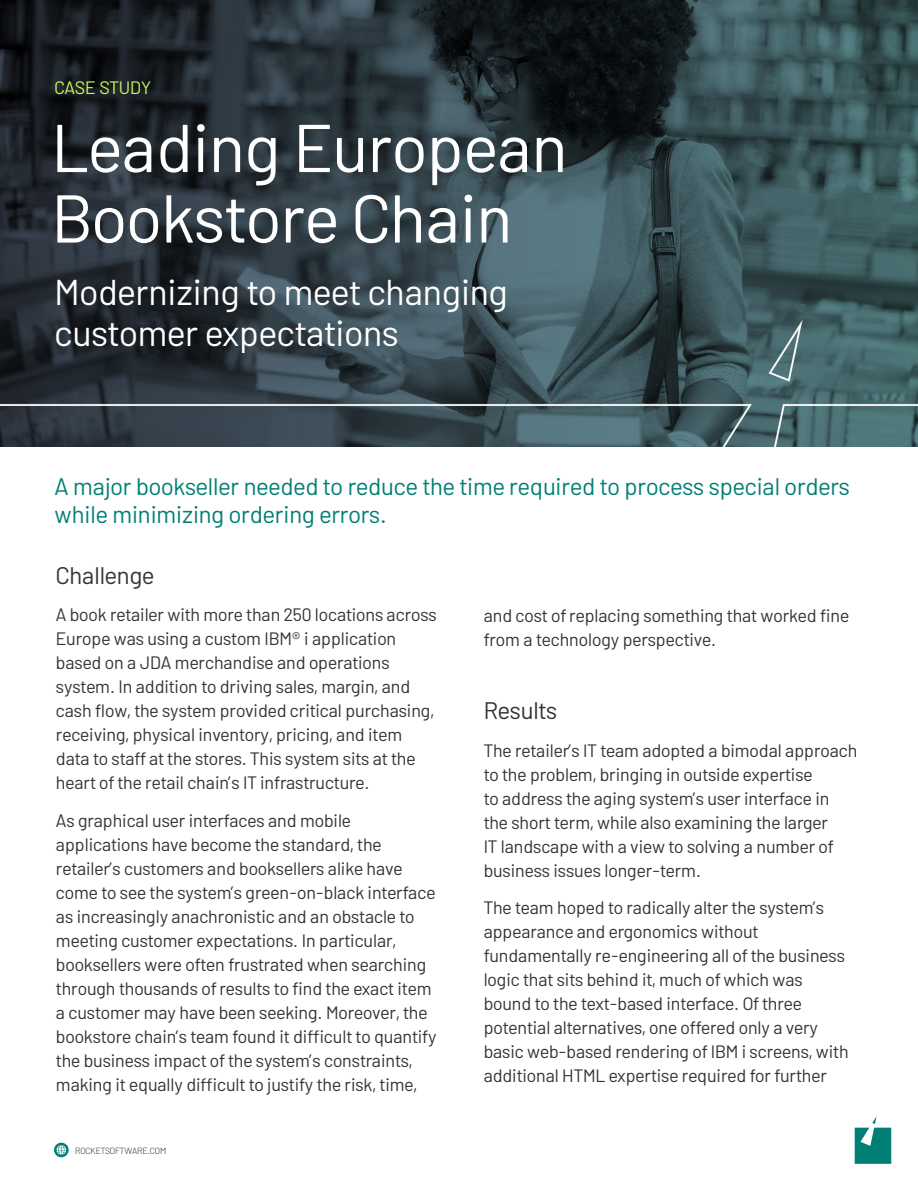
<style>
.page{position:relative;width:918px;height:1188px;background:#fff}
.page>*{position:absolute;margin:0;border:0;box-sizing:border-box;transform-origin:0 0}
.t1{font:67.5px/70.5px "Barlow";letter-spacing:-.005em;color:#fff}
.t2{font:36px/40.5px "Barlow";letter-spacing:-.005em;color:#fff}
.t3{font:24px/28.5px "Barlow";letter-spacing:-.005em;color:#017f75}
.t4{font:24px "Barlow";letter-spacing:-.005em;color:#333}
.t5{font:18px/24px "Barlow";letter-spacing:-.005em;color:#333}
.t6{font:18px "Barlow";color:#c9f95a}
.t7{font:300 9px "Barlow";letter-spacing:-.015em;color:#333}
</style>
<div class="page">
<img style="left:0;top:0;width:918px;height:447px">
<svg style="left:855px;top:1116px;width:36px;height:48px"></svg>
<svg style="left:54px;top:1143px;width:15px;height:14px"></svg>
<p class="t6" style="left:55px;top:74px;width:98px">CASE STUDY</p>
<p class="t1" style="left:52px;top:107px;width:518px">Leading European<br>Bookstore Chain</p>
<p class="t2" style="left:55px;top:269px;width:455px">Modernizing to meet changing customer expectations</p>
<p class="t3" style="left:55px;top:470px;width:797px">A major bookseller needed to reduce the time required to process special orders while minimizing ordering errors.</p>
<p class="t4" style="left:56px;top:558px;width:100px">Challenge</p>
<p class="t5" style="left:56px;top:602px;width:382px">A book retailer with more than 250 locations across Europe was using a custom IBM® i application based on a JDA merchandise and operations system. In addition to driving sales, margin, and cash flow, the system provided critical purchasing, receiving, physical inventory, pricing, and item data to staff at the stores. This system sits at the heart of the retail chain’s IT infrastructure.</p>
<p class="t5" style="left:56px;top:807px;width:382px">As graphical user interfaces and mobile applications have become the standard, the retailer’s customers and booksellers alike have come to see the system’s green-on-black interface as increasingly anachronistic and an obstacle to meeting customer expectations. In particular, booksellers were often frustrated when searching through thousands of results to find the exact item a customer may have been seeking. Moreover, the bookstore chain’s team found it difficult to quantify the business impact of the system’s constraints, making it equally difficult to justify the risk, time,</p>
<p class="t7" style="left:75px;top:1145px;width:92px">ROCKETSOFTWARE.COM</p>
<p class="t5" style="left:484px;top:602px;width:367px">and cost of replacing something that worked fine from a technology perspective.</p>
<p class="t4" style="left:484px;top:693px;width:75px">Results</p>
<p class="t5" style="left:484px;top:737px;width:375px">The retailer’s IT team adopted a bimodal approach to the problem, bringing in outside expertise<br>to address the aging system’s user interface in the short term, while also examining the larger<br>IT landscape with a view to solving a number of business issues longer-term.</p>
<p class="t5" style="left:484px;top:895px;width:367px">The team hoped to radically alter the system’s appearance and ergonomics without fundamentally re-engineering all of the business logic that sits behind it, much of which was bound to the text-based interface. Of three potential alternatives, one offered only a very basic web-based rendering of IBM i screens, with additional HTML expertise required for further</p>
</div>
